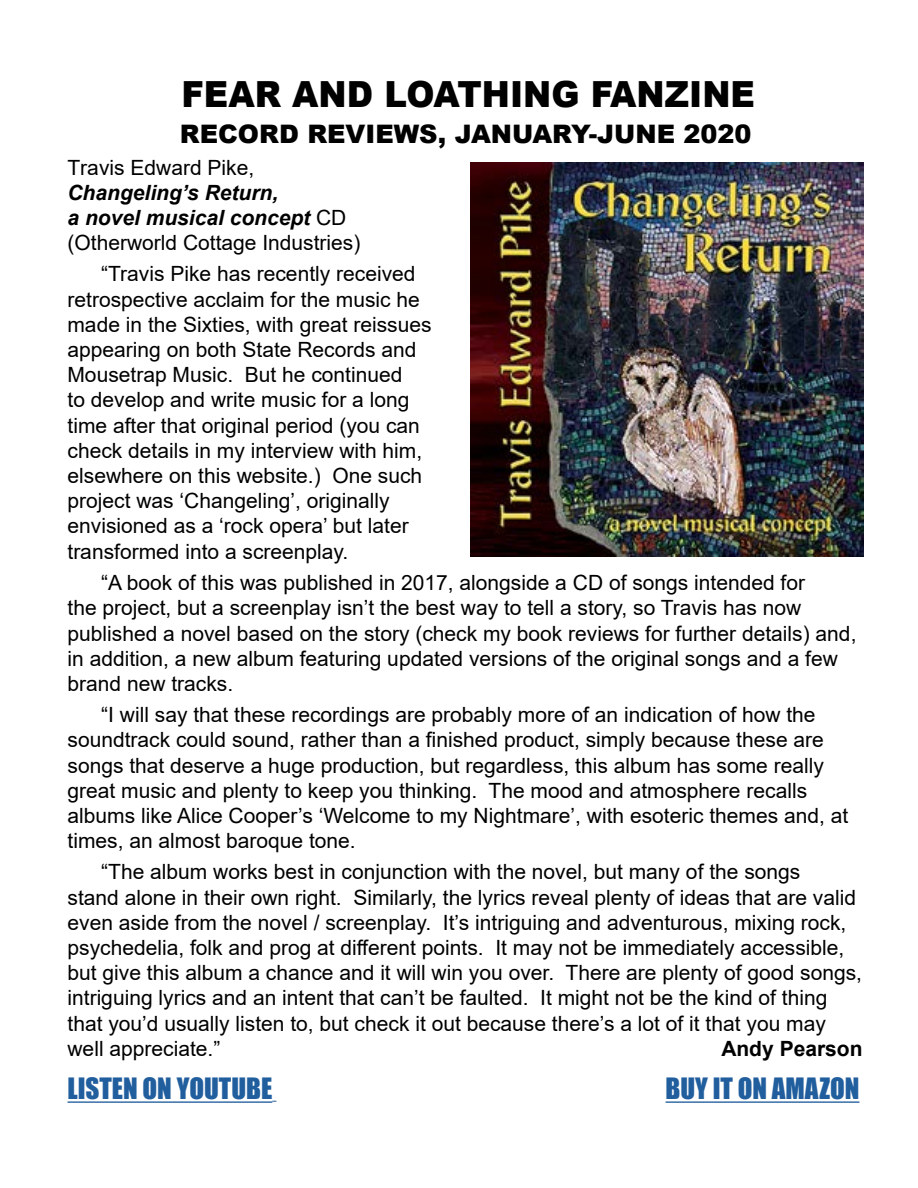
<style>
.page{position:relative;width:918px;height:1188px;background:#fff}
.page>*{position:absolute;margin:0;border:0;box-sizing:border-box;transform-origin:0 0}
.t1{font:900 36px "Arial";color:#000;scale:.94 1}
.t2{font:27px "Impact";color:#215e9e}
.t3{font:900 25.5px "Arial";color:#000}
.t4{font:21px/25.2px "Arial";color:#000}
.t5{font:italic 700 21px/25.2px "Arial";color:#000}
.t6{font:700 21px "Arial";color:#000}
.s1{font-weight:400;font-style:normal}
</style>
<div class="page">
<img style="left:470px;top:162px;width:394px;height:394px">
<hr style="left:68px;top:1101px;width:204px;height:2px;background:#215e9e">
<hr style="left:666px;top:1101px;width:193px;height:2px;background:#215e9e">
<h1 class="t1" style="left:181px;top:68px;width:612px">FEAR AND LOATHING FANZINE</h1>
<p class="t3" style="left:180px;top:115px;width:573px">RECORD REVIEWS, JANUARY-JUNE 2020</p>
<p class="t4" style="left:68px;top:155px;width:188px">Travis Edward Pike,</p>
<p class="t5" style="left:68px;top:181px;width:294px">Changeling’s Return,<br>a novel musical concept <span class="s1">CD (Otherworld Cottage Industries)</span></p>
<p class="t4" style="left:68px;top:261px;width:366px;text-indent:34px">“Travis Pike has recently received retrospective acclaim for the music he made in the Sixties, with great reissues appearing on both State Records and Mousetrap Music. But he continued<br>to develop and write music for a long time after that original period (you can check details in my interview with him, elsewhere on this website.) One such project was ‘Changeling’, originally envisioned as a ‘rock opera’ but later transformed into a screenplay.</p>
<p class="t4" style="left:68px;top:570px;width:791px;text-indent:34px">“A book of this was published in 2017, alongside a CD of songs intended for<br>the project, but a screenplay isn’t the best way to tell a story, so Travis has now published a novel based on the story (check my book reviews for further details) and, in addition, a new album featuring updated versions of the original songs and a few brand new tracks.</p>
<p class="t4" style="left:68px;top:702px;width:782px;text-indent:34px">“I will say that these recordings are probably more of an indication of how the soundtrack could sound, rather than a finished product, simply because these are songs that deserve a huge production, but regardless, this album has some really great music and plenty to keep you thinking. The mood and atmosphere recalls albums like Alice Cooper’s ‘Welcome to my Nightmare’, with esoteric themes and, at times, an almost baroque tone.</p>
<p class="t4" style="left:68px;top:859px;width:796px;text-indent:34px">“The album works best in conjunction with the novel, but many of the songs<br>stand alone in their own right. Similarly, the lyrics reveal plenty of ideas that are valid even aside from the novel / screenplay. It’s intriguing and adventurous, mixing rock, psychedelia, folk and prog at different points. It may not be immediately accessible, but give this album a chance and it will win you over. There are plenty of good songs, intriguing lyrics and an intent that can’t be faulted. It might not be the kind of thing that you’d usually listen to, but check it out because there’s a lot of it that you may well appreciate.”</p>
<p class="t6" style="left:721px;top:1034px;width:143px">Andy Pearson</p>
<p class="t2" style="left:68px;top:1068px;width:206px">LISTEN ON YOUTUBE</p>
<p class="t2" style="left:666px;top:1068px;width:195px">BUY IT ON AMAZON</p>
</div>
